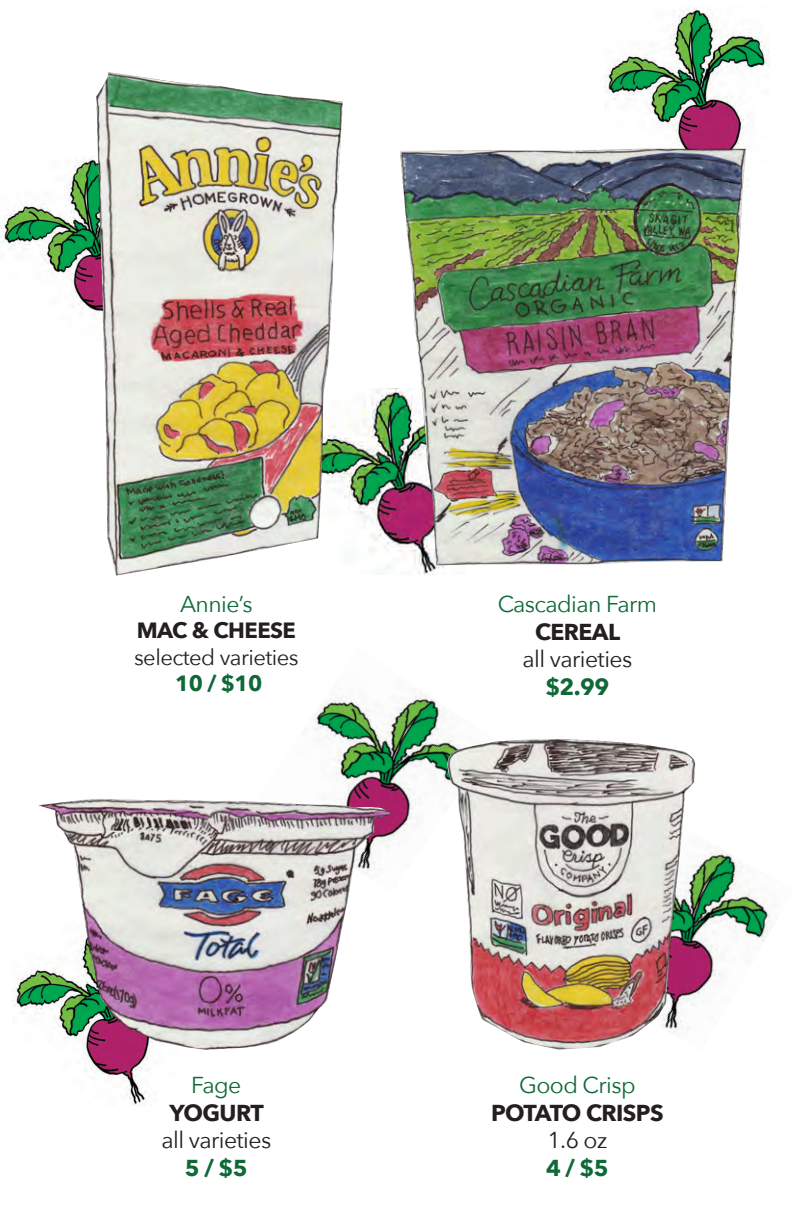
<style>
.page{position:relative;width:792px;height:1224px;background:#fff}
.page>*{position:absolute;margin:0;border:0;box-sizing:border-box;transform-origin:0 0}
.content{font:23px/27.6px "Avenir Next";letter-spacing:-.025em;color:#231f20;text-align:center}
.content-2{font:23px "Avenir Next";letter-spacing:-.025em;color:#0f6838}
.content-3{font:700 23px "Avenir Next";letter-spacing:-.025em;color:#231f20}
.content-4{font:700 23px "Avenir Next";color:#0f6838}
.content-5{font:22px "Avenir Next";letter-spacing:-.025em;color:#231f20}
.content-6{font:700 22px "Avenir Next";letter-spacing:-.025em;color:#231f20}
.content-7{font:700 22px "Avenir Next";color:#0f6838}
.s1{font-weight:700}
</style>
<div class="page">
<img style="left:605px;top:6px;width:165px;height:124px">
<img style="left:360px;top:389px;width:32px;height:185px">
<img style="left:739px;top:861px;width:40px;height:81px">
<img style="left:0;top:173px;width:73px;height:134px">
<img style="left:13px;top:971px;width:137px;height:134px">
<img style="left:312px;top:692px;width:126px;height:139px">
<img style="left:73px;top:72px;width:287px;height:504px">
<img style="left:392px;top:130px;width:355px;height:445px">
<img style="left:32px;top:759px;width:369px;height:312px">
<img style="left:416px;top:707px;width:323px;height:343px">
<p class="content-2" style="left:180px;top:585px;width:74px">Annie’s</p>
<p class="content-6" style="left:137px;top:612px;width:161px">MAC &amp; CHEESE</p>
<p class="content-5" style="left:134px;top:639px;width:166px">selected varieties</p>
<p class="content-7" style="left:175px;top:664px;width:89px">10 / $10</p>
<p class="content-2" style="left:191px;top:1066px;width:52px">Fage</p>
<p class="content-3" style="left:169px;top:1093px;width:96px">YOGURT</p>
<p class="content" style="left:161px;top:1125px;width:111px">all varieties</p>
<p class="content-4" style="left:185px;top:1148px;width:64px">5 / $5</p>
<p class="content-2" style="left:498px;top:585px;width:161px">Cascadian Farm</p>
<p class="content" style="left:522px;top:617px;width:111px"><span class="s1">CEREAL </span>all varieties</p>
<p class="content-4" style="left:545px;top:667px;width:66px">$2.99</p>
<p class="content-2" style="left:519px;top:1066px;width:118px">Good Crisp</p>
<p class="content-3" style="left:491px;top:1093px;width:174px">POTATO CRISPS</p>
<p class="content" style="left:548px;top:1125px;width:61px">1.6 oz</p>
<p class="content-4" style="left:546px;top:1148px;width:64px">4 / $5</p>
</div>
